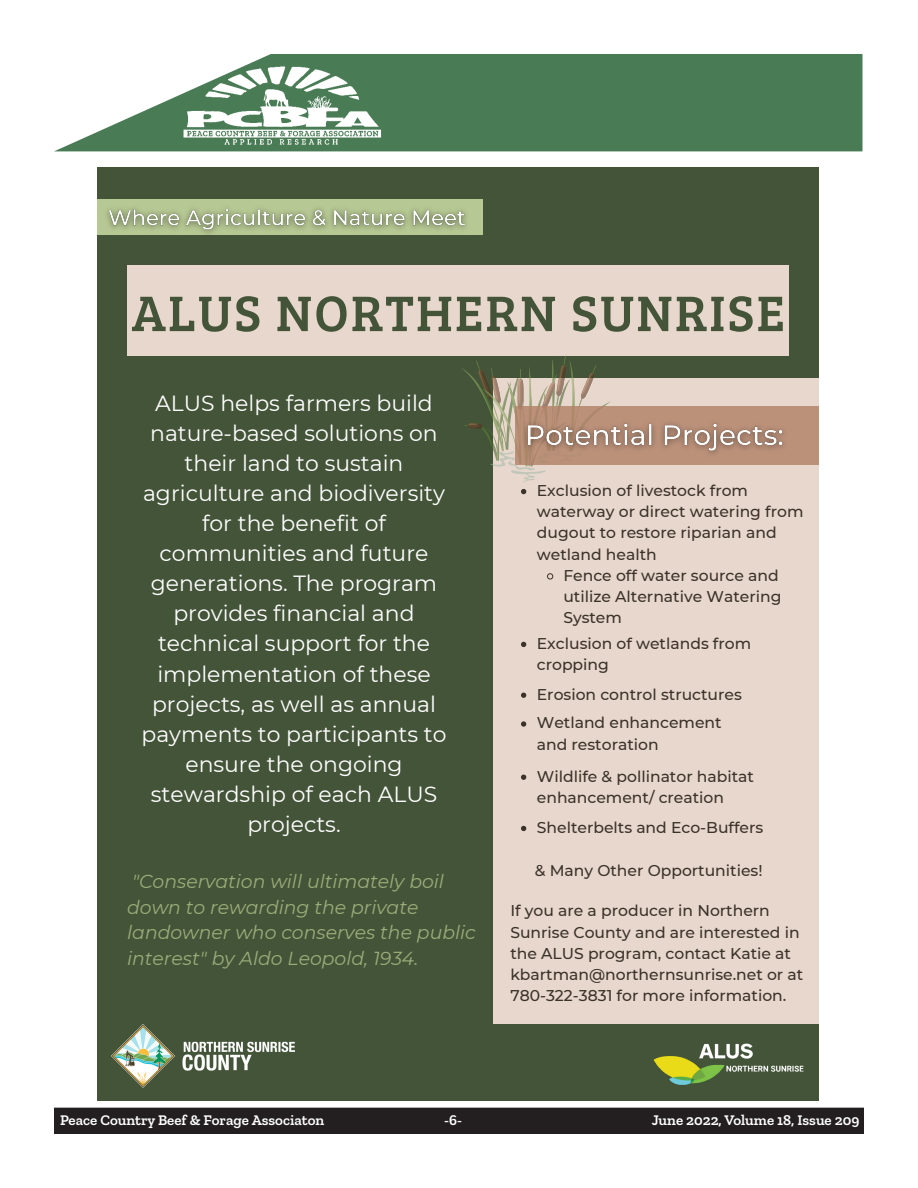
<style>
.page{position:relative;width:918px;height:1188px;background:#fff}
.page>*{position:absolute;margin:0;border:0;box-sizing:border-box;transform-origin:0 0}
.t1{font:51.6px "Bree Serif";letter-spacing:.04em;color:#445439}
.t2{font:21.9px/30px "Montserrat";color:#fff;text-align:center}
.t3{font:italic 18.75px/25.7px "Montserrat";color:#9bad79}
.t4{font:500 15.6px/21.1px "Montserrat";color:#3b3328}
.t5{font:600 15px "Zilla Slab";color:#fff}
</style>
<div class="page">
<div style="left:55px;top:1108px;width:808px;height:25px;background:#231f20"></div>
<div style="left:54px;top:1108px;width:810px;height:26px;border:2px solid #231f20"></div>
<svg style="left:55px;top:54px;width:808px;height:97px;fill:#497b55"></svg>
<img style="left:174px;top:62px;width:216px;height:86px">
<div style="left:98px;top:168px;width:721px;height:933px;background:#445439"></div>
<div style="left:127px;top:265px;width:662px;height:90px;background:#e8d7cc"></div>
<div style="left:98px;top:199px;width:385px;height:35px;background:#b6c893"></div>
<div style="left:493px;top:378px;width:326px;height:646px;background:#e8d7cc"></div>
<svg style="left:461px;top:355px;width:150px;height:127px"></svg>
<div style="left:516px;top:406px;width:303px;height:59px;background:#bb917a"></div>
<img style="left:653px;top:1043px;width:151px;height:42px">
<img style="left:111px;top:1024px;width:183px;height:64px">
<img style="left:100px;top:208px;width:375px;height:27px">
<img style="left:515px;top:408px;width:268px;height:55px">
<svg style="left:521px;top:489px;width:5px;height:5px"></svg>
<svg style="left:547px;top:573px;width:7px;height:7px"></svg>
<svg style="left:521px;top:693px;width:5px;height:5px"></svg>
<svg style="left:521px;top:721px;width:5px;height:6px"></svg>
<svg style="left:521px;top:826px;width:5px;height:5px"></svg>
<svg style="left:521px;top:642px;width:5px;height:5px"></svg>
<svg style="left:521px;top:775px;width:5px;height:5px"></svg>
<p class="t1" style="left:132px;top:276px;width:655px">ALUS NORTHERN SUNRISE</p>
<p class="t2" style="left:142px;top:388px;width:307px">ALUS helps farmers build nature-based solutions on their land to sustain agriculture and biodiversity for the benefit of communities and future generations. The program provides financial and technical support for the implementation of these projects, as well as annual payments to participants to ensure the ongoing stewardship of each ALUS projects.</p>
<p class="t3" style="left:127px;top:868px;width:350px">"Conservation will ultimately boil down to rewarding the private landowner who conserves the public interest" by Aldo Leopold, 1934.</p>
<p class="t4" style="left:537px;top:479px;width:213px">Exclusion of livestock from</p>
<p class="t4" style="left:537px;top:500px;width:268px">waterway or direct watering from</p>
<p class="t4" style="left:537px;top:522px;width:241px">dugout to restore riparian and</p>
<p class="t4" style="left:537px;top:543px;width:121px">wetland health</p>
<p class="t4" style="left:563px;top:564px;width:217px">Fence off water source and</p>
<p class="t4" style="left:563px;top:585px;width:220px">utilize Alternative Watering</p>
<p class="t4" style="left:563px;top:606px;width:60px">System</p>
<p class="t4" style="left:537px;top:632px;width:216px">Exclusion of wetlands from cropping</p>
<p class="t4" style="left:537px;top:679px;width:207px;line-height:28.8px">Erosion control structures<br>Wetland enhancement</p>
<p class="t4" style="left:537px;top:733px;width:123px">and restoration</p>
<p class="t4" style="left:537px;top:765px;width:219px">Wildlife &amp; pollinator habitat enhancement/ creation</p>
<p class="t4" style="left:537px;top:816px;width:228px">Shelterbelts and Eco-Buffers</p>
<p class="t4" style="left:535px;top:859px;width:229px">&amp; Many Other Opportunities!</p>
<p class="t4" style="left:510px;top:900px;width:294px">If you are a producer in Northern Sunrise County and are interested in the ALUS program, contact Katie at kbartman@northernsunrise.net or at 780-322-3831 for more information.</p>
<p class="t5" style="left:60px;top:1112px;width:266px">Peace Country Beef &amp; Forage Associaton</p>
<p class="t5" style="left:444px;top:1112px;width:19px">-6-</p>
<p class="t5" style="left:652px;top:1112px;width:209px">June 2022, Volume 18, Issue 209</p>
</div>
